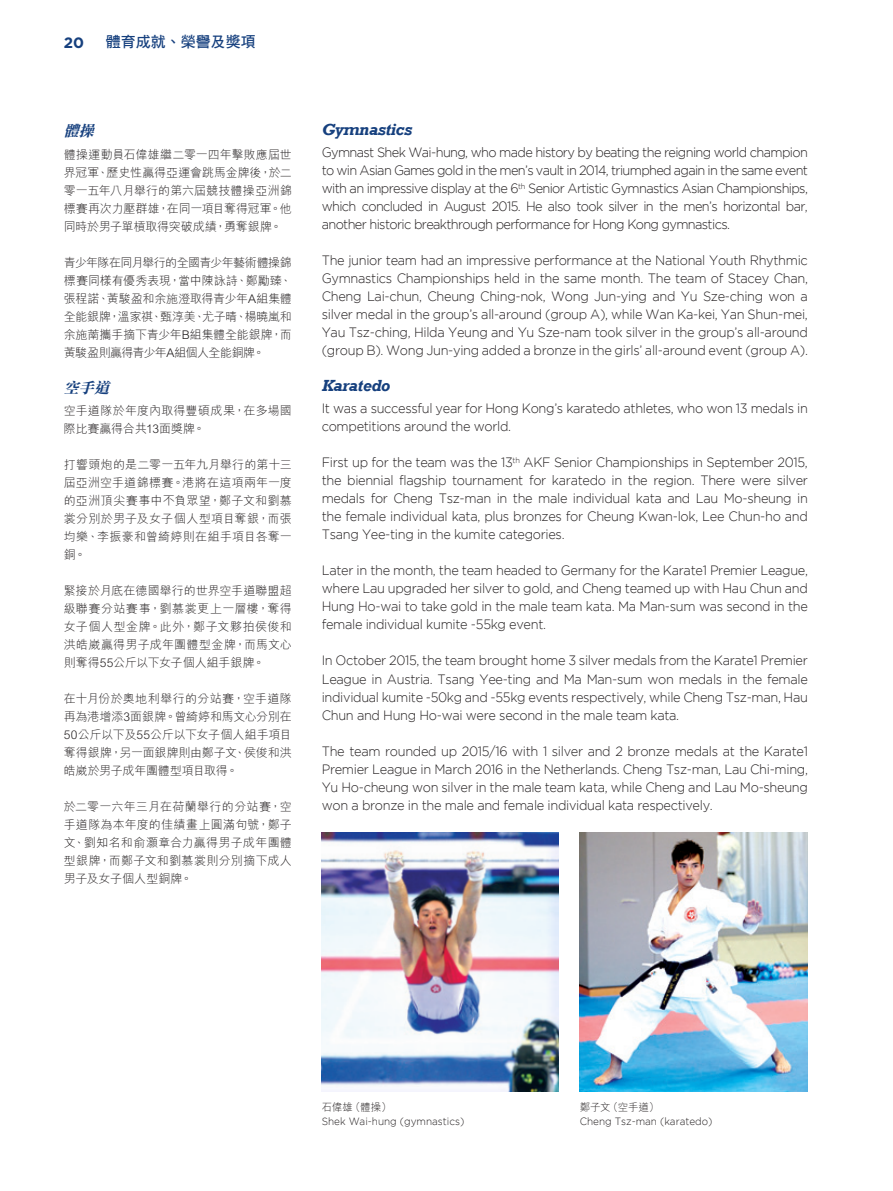
<style>
.page{position:relative;width:893px;height:1191px;background:#fff}
.page>*{position:absolute;margin:0;border:0;box-sizing:border-box;transform-origin:0 0}
.t1{font:italic 700 16.5px "Rockwell";letter-spacing:-.025em;color:#16407e}
.t2{font:15px "DF Hei Bd HK BF";color:#16407e}
.t3{font:italic 15px "DF Li Song Bd HK BF";color:#16407e}
.t4{font:700 15px "Gotham";color:#16407e}
.t5{font:300 13.5px/18px "Gotham";letter-spacing:-.025em;color:#231f20;text-align:justify;scale:.95 1}
.t6{font:300 12px/18px "M Hei HK";color:#231f20;text-align:justify}
.t7{font:300 10.5px "Gotham";color:#231f20;scale:.95 1}
.t8{font:300 10.5px "M Hei HK";letter-spacing:-.005em;color:#231f20}
</style>
<div class="page">
<div style="left:322px;top:832px;width:238px;height:261px;background:#00f;opacity:.05"></div>
<img style="left:580px;top:832px;width:228px;height:259px">
<p class="t4" style="left:64px;top:33px;width:22px">20</p>
<p class="t2" style="left:106px;top:34px;width:152px">體育成就、榮譽及獎項</p>
<p class="t3" style="left:64px;top:123px;width:36px">體操</p>
<p class="t6" style="left:64px;top:145px;width:230px">體操運動員石偉雄繼二零一四年擊敗應屆世界冠軍、歷史性贏得亞運會跳馬金牌後，於二零一五年八月舉行的第六屆競技體操亞洲錦標賽再次力壓群雄，在同一項目奪得冠軍。他同時於男子單槓取得突破成績，勇奪銀牌。</p>
<p class="t6" style="left:64px;top:253px;width:230px">青少年隊在同月舉行的全國青少年藝術體操錦標賽同樣有優秀表現，當中陳詠詩、鄭勵臻、張程諾、黃駿盈和余施澄取得青少年A組集體全能銀牌，溫家祺、甄淳美、尤子晴、楊曉嵐和余施萳攜手摘下青少年B組集體全能銀牌，而黃駿盈則贏得青少年A組個人全能銅牌。</p>
<p class="t3" style="left:64px;top:380px;width:51px">空手道</p>
<p class="t6" style="left:64px;top:401px;width:230px">空手道隊於年度內取得豐碩成果，在多場國際比賽贏得合共13面獎牌。</p>
<p class="t6" style="left:64px;top:455px;width:230px">打響頭炮的是二零一五年九月舉行的第十三屆亞洲空手道錦標賽。港將在這項兩年一度的亞洲頂尖賽事中不負眾望，鄭子文和劉慕裳分別於男子及女子個人型項目奪銀，而張均樂、李振豪和曾綺婷則在組手項目各奪一銅。</p>
<p class="t6" style="left:64px;top:581px;width:230px">緊接於月底在德國舉行的世界空手道聯盟超級聯賽分站賽事，劉慕裳更上一層樓，奪得女子個人型金牌。此外，鄭子文夥拍侯俊和洪皓崴贏得男子成年團體型金牌，而馬文心則奪得55公斤以下女子個人組手銀牌。</p>
<p class="t6" style="left:64px;top:689px;width:230px">在十月份於奧地利舉行的分站賽，空手道隊再為港增添3面銀牌。曾綺婷和馬文心分別在50公斤以下及55公斤以下女子個人組手項目奪得銀牌，另一面銀牌則由鄭子文、侯俊和洪皓崴於男子成年團體型項目取得。</p>
<p class="t6" style="left:64px;top:797px;width:230px">於二零一六年三月在荷蘭舉行的分站賽，空手道隊為本年度的佳績畫上圓滿句號，鄭子文、劉知名和俞灝章合力贏得男子成年團體型銀牌，而鄭子文和劉慕裳則分別摘下成人男子及女子個人型銅牌。</p>
<p class="t1" style="left:322px;top:119px;width:92px">Gymnastics</p>
<p class="t5" style="left:322px;top:143px;width:513px">Gymnast Shek Wai-hung, who made history by beating the reigning world champion to win Asian Games gold in the men’s vault in 2014, triumphed again in the same event with an impressive display at the 6<sup>th</sup> Senior Artistic Gymnastics Asian Championships, which concluded in August 2015. He also took silver in the men’s horizontal bar, another historic breakthrough performance for Hong Kong gymnastics.</p>
<p class="t5" style="left:322px;top:251px;width:513px">The junior team had an impressive performance at the National Youth Rhythmic Gymnastics Championships held in the same month. The team of Stacey Chan, Cheng Lai-chun, Cheung Ching-nok, Wong Jun-ying and Yu Sze-ching won a silver medal in the group’s all-around (group A), while Wan Ka-kei, Yan Shun-mei, Yau Tsz-ching, Hilda Yeung and Yu Sze-nam took silver in the group’s all-around (group B). Wong Jun-ying added a bronze in the girls’ all-around event (group A).</p>
<p class="t1" style="left:322px;top:376px;width:70px">Karatedo</p>
<p class="t5" style="left:322px;top:399px;width:513px">It was a successful year for Hong Kong’s karatedo athletes, who won 13 medals in competitions around the world.</p>
<p class="t5" style="left:322px;top:453px;width:513px">First up for the team was the 13<sup>th</sup> AKF Senior Championships in September 2015, the biennial flagship tournament for karatedo in the region. There were silver medals for Cheng Tsz-man in the male individual kata and Lau Mo-sheung in the female individual kata, plus bronzes for Cheung Kwan-lok, Lee Chun-ho and Tsang Yee-ting in the kumite categories.</p>
<p class="t5" style="left:322px;top:561px;width:513px">Later in the month, the team headed to Germany for the Karate1 Premier League, where Lau upgraded her silver to gold, and Cheng teamed up with Hau Chun and Hung Ho-wai to take gold in the male team kata. Ma Man-sum was second in the female individual kumite -55kg event.</p>
<p class="t5" style="left:322px;top:651px;width:513px">In October 2015, the team brought home 3 silver medals from the Karate1 Premier League in Austria. Tsang Yee-ting and Ma Man-sum won medals in the female individual kumite -50kg and -55kg events respectively, while Cheng Tsz-man, Hau Chun and Hung Ho-wai were second in the male team kata.</p>
<p class="t5" style="left:322px;top:741px;width:513px">The team rounded up 2015/16 with 1 silver and 2 bronze medals at the Karate1<br>Premier League in March 2016 in the Netherlands. Cheng Tsz-man, Lau Chi-ming, Yu Ho-cheung won silver in the male team kata, while Cheng and Lau Mo-sheung won a bronze in the male and female individual kata respectively.</p>
<p class="t8" style="left:322px;top:1100px;width:71px">石偉雄（體操）</p>
<p class="t7" style="left:322px;top:1116px;width:152px">Shek Wai-hung (gymnastics)</p>
<p class="t8" style="left:580px;top:1100px;width:81px">鄭子文（空手道）</p>
<p class="t7" style="left:580px;top:1116px;width:141px">Cheng Tsz-man (karatedo)</p>
</div>
